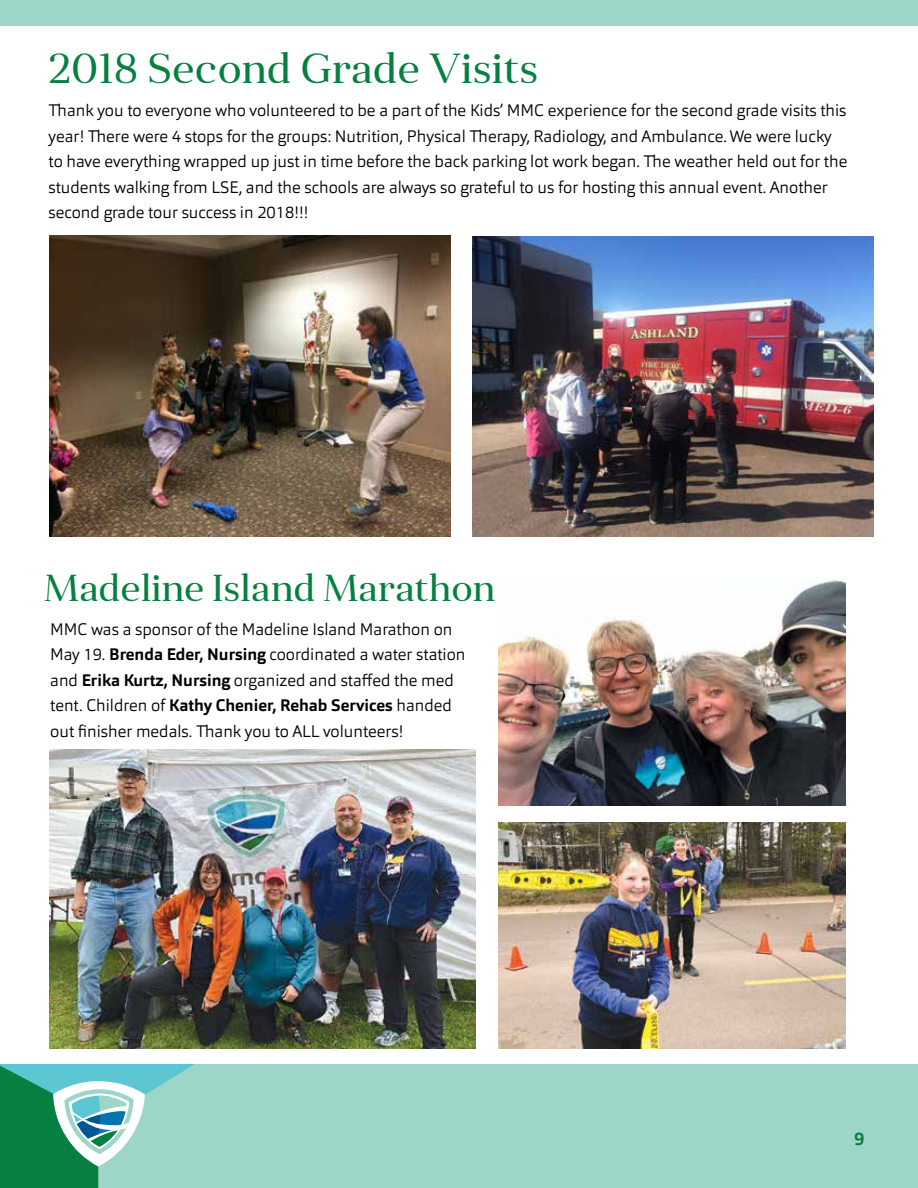
<style>
.page{position:relative;width:918px;height:1188px;background:#fff}
.page>*{position:absolute;margin:0;border:0;box-sizing:border-box;transform-origin:0 0}
.t1{font:42px "Anglecia Pro Title";color:#068040}
.t2{font:37.5px "Anglecia Pro Title";color:#068040}
.t3{font:700 18px "Orgon";color:#068040}
.t4{font:300 16.5px/25.5px "Orgon";color:#000}
.s1{font-weight:700}
</style>
<div class="page">
<div style="left:288px;top:1064px;width:150px;height:124px;background:#9dd6c9"></div>
<div style="left:438px;top:992px;width:480px;height:196px;background:#9dd6c9"></div>
<div style="left:0;top:0;width:918px;height:27px;background:#9dd6c9"></div>
<div style="left:0;top:27px;width:918px;height:1037px;background:#fff"></div>
<svg style="left:0;top:1007px;width:288px;height:181px"></svg>
<img style="left:473px;top:237px;width:401px;height:299px">
<img style="left:50px;top:235px;width:401px;height:301px">
<img style="left:50px;top:750px;width:426px;height:299px">
<img style="left:498px;top:579px;width:348px;height:227px">
<img style="left:498px;top:822px;width:348px;height:227px">
<h1 class="t1" style="left:49px;top:42px;width:491px">2018 Second Grade Visits</h1>
<p class="t4" style="left:49px;top:97px;width:800px">Thank you to everyone who volunteered to be a part of the Kids’ MMC experience for the second grade visits this year! There were 4 stops for the groups: Nutrition, Physical Therapy, Radiology, and Ambulance. We were lucky to have everything wrapped up just in time before the back parking lot work began. The weather held out for the students walking from LSE, and the schools are always so grateful to us for hosting this annual event. Another second grade tour success in 2018!!!</p>
<h2 class="t2" style="left:44px;top:563px;width:453px">Madeline Island Marathon</h2>
<p class="t4" style="left:50px;top:616px;width:417px">MMC was a sponsor of the Madeline Island Marathon on May 19. <span class="s1">Brenda Eder, Nursing</span> coordinated a water station and <span class="s1">Erika Kurtz, Nursing</span> organized and staffed the med tent. Children of <span class="s1">Kathy Chenier, Rehab Services</span> handed out finisher medals. Thank you to ALL volunteers!</p>
<p class="t3" style="left:854px;top:1127px;width:12px">9</p>
</div>
